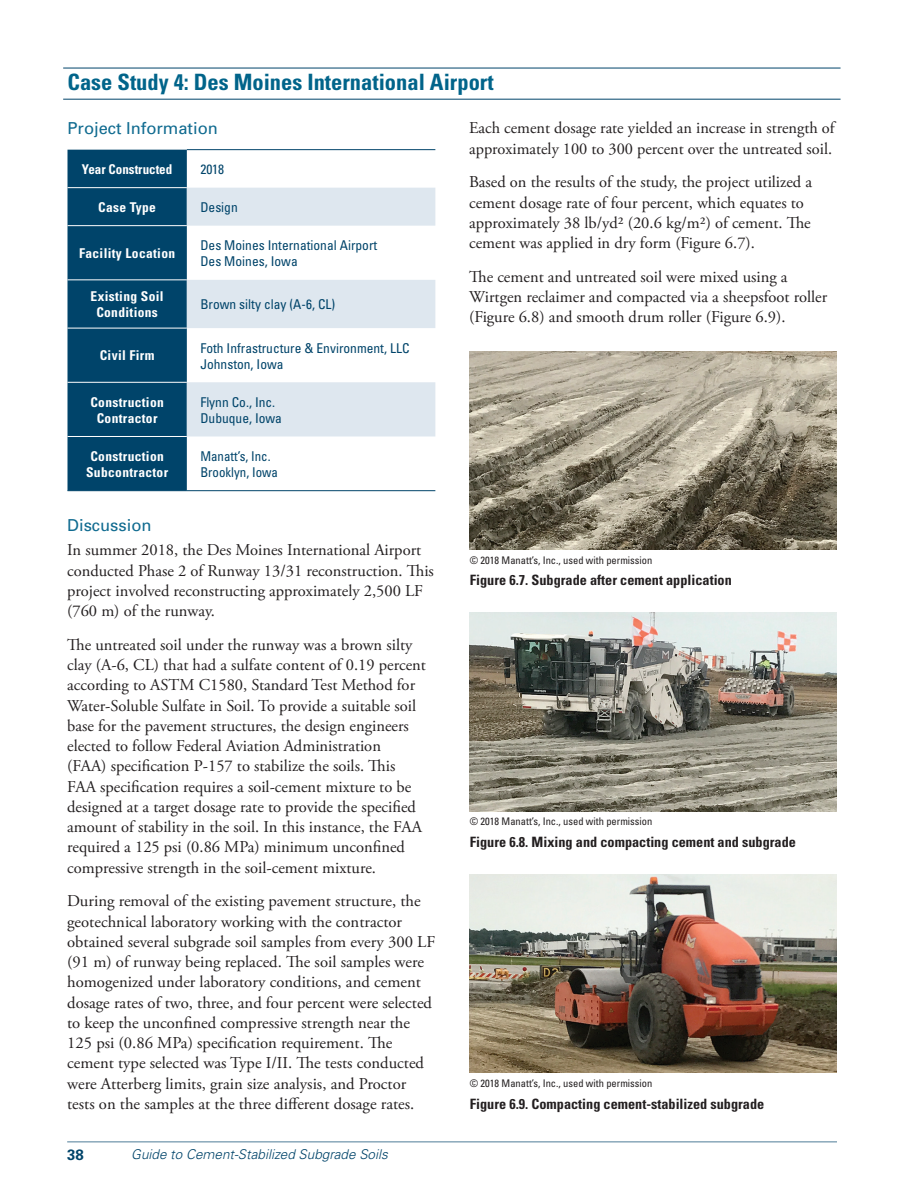
<style>
.page{position:relative;width:918px;height:1188px;background:#fff}
.page>*{position:absolute;margin:0;border:0;box-sizing:border-box;transform-origin:0 0}
.Heading_level_2{font:700 condensed 22.5px "Univers";color:#01648a}
.Body_Text{font:16.5px/20.2px "Adobe Garamond Pro";color:#231f20}
.Heading_Level_3{font:16.5px "Univers";color:#106b90}
.t1{font:700 15px "Univers";color:#00446a}
.figure_caption{font:700 condensed 14.25px "Univers";color:#231f20}
.Table_Body_Left{font:condensed 13.5px "Univers";color:#00446a}
.Table_Header_Row{font:700 condensed 13.5px/16.2px "Univers";letter-spacing:.025em;color:#fff;text-align:center}
.t2{font:italic 300 13.5px "Univers LT Std";color:#00446a}
.Table_Body_Left-2{font:condensed 13.5px "Univers";color:#00446a;scale:.96 1}
.Table_Header_Row-2{font:700 condensed 13.5px "Univers";color:#fff}
.Source{font:condensed 10.5px "Univers";color:#231f20}
</style>
<div class="page">
<hr style="left:67px;top:1142px;width:770px;height:1px;background:#00446a">
<hr style="left:63px;top:99px;width:778px;height:1px;background:#00446a">
<hr style="left:63px;top:68px;width:778px;height:1px;background:#00446a">
<div style="left:68px;top:150px;width:119px;height:340px;background:#00446a"></div>
<svg style="left:187px;top:188px;width:248px;height:248px;fill:#dee7ef"></svg>
<hr style="left:68px;top:187px;width:119px;height:1px;background:#fff">
<hr style="left:68px;top:225px;width:119px;height:1px;background:#fff">
<hr style="left:68px;top:279px;width:119px;height:1px;background:#fff">
<hr style="left:68px;top:328px;width:119px;height:1px;background:#fff">
<hr style="left:68px;top:382px;width:119px;height:1px;background:#fff">
<hr style="left:68px;top:436px;width:119px;height:1px;background:#fff">
<hr style="left:187px;top:149px;width:248px;height:1px;background:#00446a">
<hr style="left:68px;top:490px;width:119px;height:1px;background:#00446a">
<hr style="left:187px;top:490px;width:248px;height:1px;background:#00446a">
<img style="left:469px;top:351px;width:368px;height:198px">
<img style="left:469px;top:613px;width:368px;height:198px">
<img style="left:469px;top:875px;width:368px;height:198px">
<h2 class="Heading_level_2" style="left:68px;top:68px;width:428px">Case Study 4: Des Moines International Airport</h2>
<h3 class="Heading_Level_3" style="left:68px;top:118px;width:152px">Project Information</h3>
<p class="Table_Header_Row-2" style="left:82px;top:161px;width:92px">Year Constructed</p>
<p class="Table_Body_Left" style="left:200px;top:161px;width:25px">2018</p>
<p class="Table_Header_Row" style="left:98px;top:199px;width:59px">Case Type</p>
<p class="Table_Body_Left" style="left:200px;top:199px;width:39px">Design</p>
<p class="Table_Header_Row" style="left:79px;top:245px;width:98px">Facility Location</p>
<p class="Body_Text" style="left:469px;top:119px;width:367px">Each cement dosage rate yielded an increase in strength of approximately 100 to 300 percent over the untreated soil.</p>
<p class="Body_Text" style="left:469px;top:173px;width:344px">Based on the results of the study, the project utilized a cement dosage rate of four percent, which equates to approximately 38 lb/yd2 (20.6 kg/m2) of cement. The cement was applied in dry form (Figure 6.7).</p>
<p class="Body_Text" style="left:469px;top:267px;width:360px">The cement and untreated soil were mixed using a<br>Wirtgen reclaimer and compacted via a sheepsfoot roller (Figure 6.8) and smooth drum roller (Figure 6.9).</p>
<p class="Table_Body_Left" style="left:200px;top:237px;width:178px">Des Moines International Airport</p>
<p class="Table_Body_Left" style="left:200px;top:253px;width:99px">Des Moines, Iowa</p>
<p class="Table_Header_Row" style="left:91px;top:288px;width:75px">Existing Soil<br>Conditions</p>
<p class="Table_Body_Left" style="left:200px;top:296px;width:136px">Brown silty clay (A-6, CL)</p>
<p class="Table_Header_Row" style="left:100px;top:347px;width:56px">Civil Firm</p>
<p class="Table_Body_Left" style="left:200px;top:339px;width:211px">Foth Infrastructure &amp; Environment, LLC</p>
<p class="Table_Body_Left" style="left:200px;top:355px;width:85px">Johnston, Iowa</p>
<p class="Table_Header_Row" style="left:90px;top:393px;width:75px">Construction<br>Contractor</p>
<p class="Table_Body_Left" style="left:200px;top:393px;width:76px">Flynn Co., Inc.</p>
<p class="Table_Body_Left" style="left:200px;top:410px;width:83px">Dubuque, Iowa</p>
<p class="Table_Header_Row" style="left:86px;top:448px;width:84px">Construction<br>Subcontractor</p>
<p class="Table_Body_Left-2" style="left:200px;top:448px;width:75px">Manatt’s, Inc.</p>
<p class="Table_Body_Left-2" style="left:200px;top:464px;width:82px">Brooklyn, Iowa</p>
<h3 class="Heading_Level_3" style="left:67px;top:515px;width:86px">Discussion</h3>
<p class="Body_Text" style="left:67px;top:541px;width:368px">In summer 2018, the Des Moines International Airport conducted Phase 2 of Runway 13/31 reconstruction. This project involved reconstructing approximately 2,500 LF (760 m) of the runway.</p>
<p class="Body_Text" style="left:67px;top:635px;width:360px">The untreated soil under the runway was a brown silty clay (A-6, CL) that had a sulfate content of 0.19 percent according to ASTM C1580, Standard Test Method for Water-Soluble Sulfate in Soil. To provide a suitable soil base for the pavement structures, the design engineers elected to follow Federal Aviation Administration<br>(FAA) specification P-157 to stabilize the soils. This FAA specification requires a soil-cement mixture to be designed at a target dosage rate to provide the specified amount of stability in the soil. In this instance, the FAA required a 125 psi (0.86 MPa) minimum unconfined compressive strength in the soil-cement mixture.</p>
<p class="Body_Text" style="left:67px;top:892px;width:370px">During removal of the existing pavement structure, the geotechnical laboratory working with the contractor obtained several subgrade soil samples from every 300 LF (91 m) of runway being replaced. The soil samples were homogenized under laboratory conditions, and cement dosage rates of two, three, and four percent were selected to keep the unconfined compressive strength near the 125 psi (0.86 MPa) specification requirement. The cement type selected was Type I/II. The tests conducted were Atterberg limits, grain size analysis, and Proctor tests on the samples at the three different dosage rates.</p>
<p class="t1" style="left:67px;top:1145px;width:18px">38</p>
<p class="t2" style="left:131px;top:1146px;width:258px">Guide to Cement-Stabilized Subgrade Soils</p>
<p class="Source" style="left:470px;top:553px;width:184px">© 2018 Manatt’s, Inc., used with permission</p>
<p class="figure_caption" style="left:470px;top:571px;width:264px">Figure 6.7. Subgrade after cement application</p>
<p class="Source" style="left:470px;top:815px;width:184px">© 2018 Manatt’s, Inc., used with permission</p>
<p class="figure_caption" style="left:470px;top:833px;width:328px">Figure 6.8. Mixing and compacting cement and subgrade</p>
<p class="Source" style="left:470px;top:1077px;width:184px">© 2018 Manatt’s, Inc., used with permission</p>
<p class="figure_caption" style="left:470px;top:1095px;width:296px">Figure 6.9. Compacting cement-stabilized subgrade</p>
</div>
